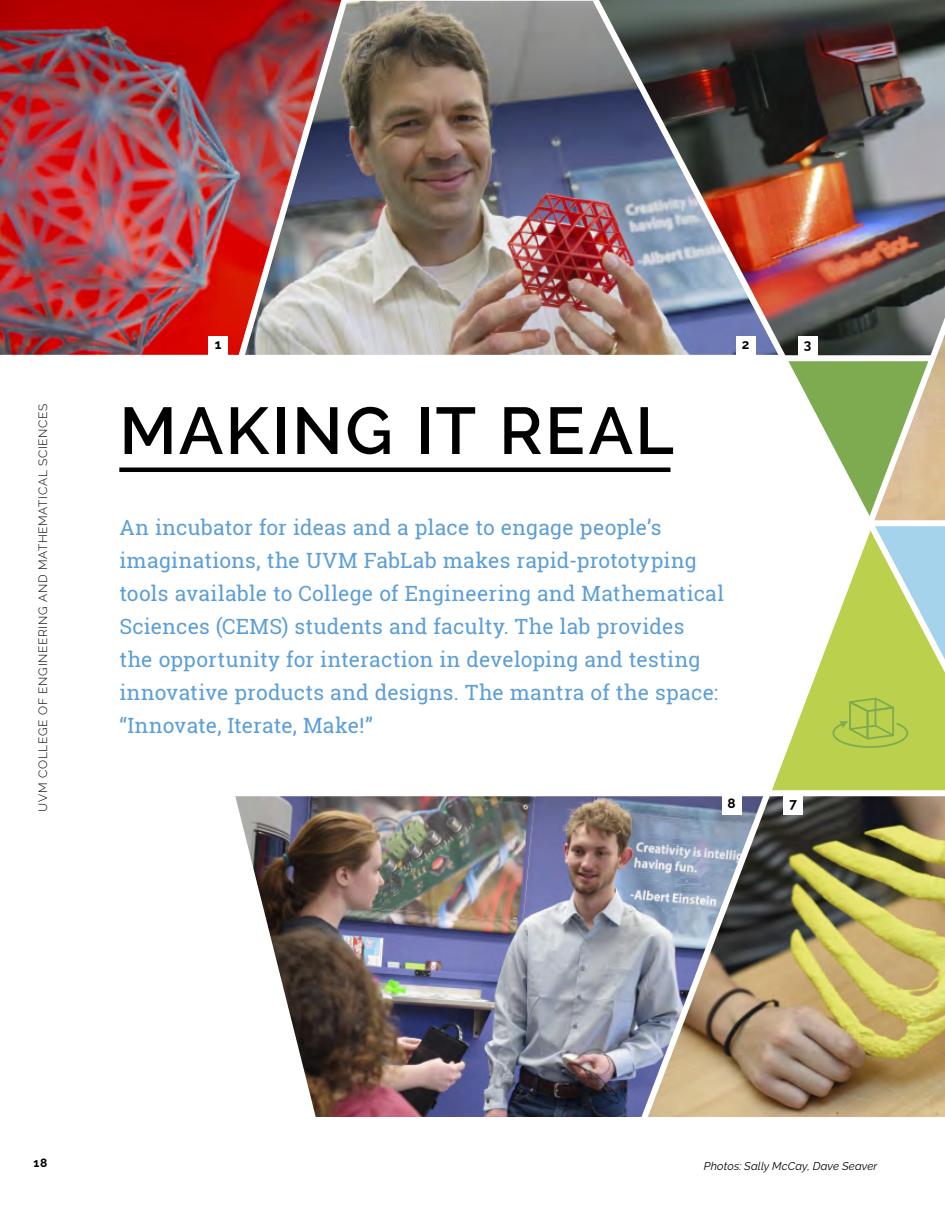
<style>
.page{position:relative;width:945px;height:1215px;background:#fff}
.page>*{position:absolute;margin:0;border:0;box-sizing:border-box;transform-origin:0 0}
.t1{font:600 66px "Raleway";letter-spacing:.035em;color:#000}
.t2{font:21px/33px "Roboto Slab";letter-spacing:.01em;color:#5c9ed7}
.t3{font:700 13.5px "Raleway";color:#000}
.t4{font:300 12px "Raleway";letter-spacing:.06em;color:#000}
.t5{font:700 12px "Raleway";color:#000}
.t6{font:italic 11.25px "Raleway";letter-spacing:.01em;color:#000}
</style>
<div class="page">
<img style="left:235px;top:796px;width:353px;height:321px">
<img style="left:354px;top:1px;width:234px;height:354px">
<img style="left:0;top:0;width:234px;height:355px">
<hr style="left:119px;top:468px;width:552px;height:4px;background:#000">
<img style="left:588px;top:0;width:12px;height:1117px">
<img style="left:600px;top:0;width:345px;height:1117px">
<div style="left:867px;top:520px;width:78px;height:6px;background:#fff"></div>
<div style="left:7px;top:355px;width:925px;height:6px;background:#fff"></div>
<svg style="left:833px;top:698px;width:75px;height:50px;background:#aec94e"></svg>
<img style="left:234px;top:0;width:120px;height:355px">
<div style="left:209px;top:336px;width:19px;height:20px;background:#fff"></div>
<div style="left:736px;top:336px;width:19px;height:20px;background:#fff"></div>
<div style="left:798px;top:336px;width:19px;height:20px;background:#fff"></div>
<div style="left:177px;top:790px;width:768px;height:6px;background:#fff"></div>
<div style="left:784px;top:795px;width:19px;height:20px;background:#fff"></div>
<div style="left:722px;top:795px;width:19px;height:20px;background:#fff"></div>
<p class="t4" style="left:36px;top:812px;width:410px;rotate:-90deg">UVM COLLEGE OF ENGINEERING AND MATHEMATICAL SCIENCES</p>
<p class="t3" style="left:215px;top:337px;width:8px">1</p>
<p class="t3" style="left:742px;top:337px;width:9px">2</p>
<p class="t3" style="left:804px;top:337px;width:9px">3</p>
<h1 class="t1" style="left:119px;top:393px;width:556px">MAKING IT REAL</h1>
<p class="t2" style="left:119px;top:511px;width:606px">An incubator for ideas and a place to engage people’s imaginations, the UVM FabLab makes rapid-prototyping tools available to College of Engineering and Mathematical Sciences (CEMS) students and faculty. The lab provides<br>the opportunity for interaction in developing and testing innovative products and designs. The mantra of the space: “Innovate, Iterate, Make!”</p>
<p class="t3" style="left:728px;top:796px;width:10px">8</p>
<p class="t3" style="left:789px;top:796px;width:9px">7</p>
<p class="t5" style="left:34px;top:1156px;width:15px">18</p>
<p class="t6" style="left:704px;top:1159px;width:175px">Photos: Sally McCay, Dave Seaver</p>
</div>
